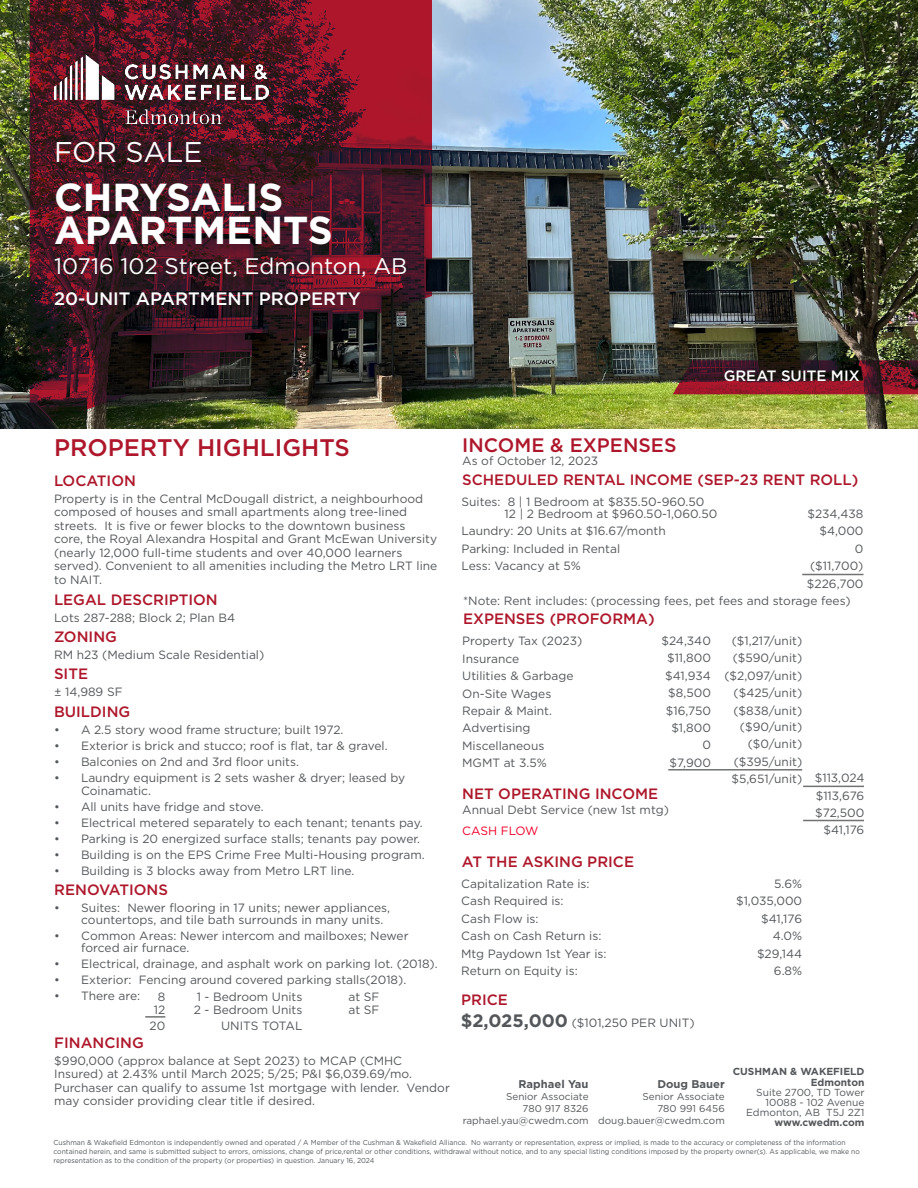
<style>
.page{position:relative;width:918px;height:1188px;background:#fff}
.page>*{position:absolute;margin:0;border:0;box-sizing:border-box;transform-origin:0 0}
.t1{font:700 39px/33px "Gotham";color:#fff}
.t2{font:28.5px "Gotham";color:#fff}
.t3{font:500 24px "Gotham";color:#ae172b}
.t4{font:22.5px "Gotham";color:#fff}
.t5{font:500 19.5px "Gotham";color:#ae172b}
.t6{font:500 18px "Gotham";color:#fff}
.t7{font:500 15px "Gotham";color:#ae172b}
.Body_Text{font:500 15px "Gotham";color:#fff}
.t8{font:12px/13.5px "Gotham";color:#54575a}
.t9{font:12px "Gotham";letter-spacing:-.01em;color:#f00028}
.Broker_Name{font:700 11.25px "Gotham";color:#54575a}
.Company_Address_Text{font:10.2px/10.2px "Gotham";color:#54575a;text-align:right}
.Company_Address_Text-2{font:700 10.2px "Gotham";color:#54575a}
.Broker_Contact_Smaller{font:9.9px/12px "Gotham";color:#54575a;text-align:right}
.disclaimer{font:7.2px/8.7px "Gotham";color:#54575a;scale:.95 1}
.s1{font-weight:700;font-size:18px}
.s2{font-weight:700}
</style>
<div class="page">
<img style="left:0;top:0;width:918px;height:428px">
<svg style="left:30px;top:0;width:402px;height:429px;background:#4e1e25"></svg>
<img style="left:54px;top:54px;width:214px;height:69px">
<svg style="left:673px;top:360px;width:245px;height:34px;background:#581722"></svg>
<hr style="left:802px;top:574px;width:62px;height:1px;background:#717272">
<hr style="left:668px;top:769px;width:134px;height:2px;background:#717272">
<hr style="left:803px;top:786px;width:61px;height:1px;background:#717272">
<hr style="left:803px;top:820px;width:61px;height:1px;background:#717272">
<hr style="left:145px;top:1016px;width:20px;height:2px;background:#717272">
<p class="t2" style="left:54px;top:134px;width:150px">FOR SALE</p>
<p class="t1" style="left:54px;top:181px;width:280px">CHRYSALIS<br>APARTMENTS</p>
<p class="t4" style="left:54px;top:251px;width:355px">10716 102 Street, Edmonton, AB</p>
<p class="t6" style="left:54px;top:286px;width:308px">20-UNIT APARTMENT PROPERTY</p>
<p class="Body_Text" style="left:724px;top:366px;width:137px">GREAT SUITE MIX</p>
<p class="t3" style="left:54px;top:432px;width:297px">PROPERTY HIGHLIGHTS</p>
<p class="t5" style="left:462px;top:433px;width:216px">INCOME &amp; EXPENSES</p>
<p class="t7" style="left:54px;top:471px;width:83px">LOCATION</p>
<p class="t7" style="left:462px;top:470px;width:398px">SCHEDULED RENTAL INCOME (SEP-23 RENT ROLL)</p>
<p class="t8" style="left:462px;top:454px;width:138px">As of October 12, 2023</p>
<p class="t8" style="left:54px;top:492px;width:385px">Property is in the Central McDougall district, a neighbourhood composed of houses and small apartments along tree-lined streets. It is five or fewer blocks to the downtown business core, the Royal Alexandra Hospital and Grant McEwan University (nearly 12,000 full-time students and over 40,000 learners served). Convenient to all amenities including the Metro LRT line to NAIT.</p>
<p class="t8" style="left:505px;top:495px;width:214px;line-height:12px;text-indent:-43px">Suites: 8 | 1 Bedroom at $835.50-960.50<br>12 | 2 Bedroom at $960.50-1,060.50</p>
<p class="t8" style="left:461px;top:524px;width:206px">Laundry: 20 Units at $16.67/month</p>
<p class="t8" style="left:461px;top:542px;width:160px">Parking: Included in Rental</p>
<p class="t8" style="left:461px;top:559px;width:121px">Less: Vacancy at 5%</p>
<p class="t8" style="left:807px;top:507px;width:58px">$234,438</p>
<p class="t8" style="left:819px;top:524px;width:46px">$4,000</p>
<p class="t8" style="left:855px;top:542px;width:10px">0</p>
<p class="t8" style="left:810px;top:559px;width:55px">($11,700)</p>
<p class="t8" style="left:807px;top:576px;width:58px">$226,700</p>
<p class="t7" style="left:54px;top:590px;width:165px">LEGAL DESCRIPTION</p>
<p class="t8" style="left:54px;top:610px;width:183px">Lots 287-288; Block 2; Plan B4</p>
<p class="t7" style="left:54px;top:627px;width:64px">ZONING</p>
<p class="t7" style="left:54px;top:664px;width:36px">SITE</p>
<p class="t8" style="left:54px;top:647px;width:212px">RM h23 (Medium Scale Residential)</p>
<p class="t8" style="left:54px;top:684px;width:70px">± 14,989 SF</p>
<p class="t7" style="left:54px;top:702px;width:78px">BUILDING</p>
<p class="t8" style="left:54px;top:723px;width:291px">• A 2.5 story wood frame structure; built 1972.</p>
<p class="t8" style="left:54px;top:739px;width:335px">• Exterior is brick and stucco; roof is flat, tar &amp; gravel.</p>
<p class="t8" style="left:54px;top:755px;width:246px">• Balconies on 2nd and 3rd floor units.</p>
<p class="t8" style="left:81px;top:771px;width:326px;text-indent:-27px">• Laundry equipment is 2 sets washer &amp; dryer; leased by<br>Coinamatic.</p>
<p class="t8" style="left:54px;top:800px;width:211px">• All units have fridge and stove.</p>
<p class="t8" style="left:54px;top:816px;width:370px">• Electrical metered separately to each tenant; tenants pay.</p>
<p class="t8" style="left:54px;top:832px;width:368px">• Parking is 20 energized surface stalls; tenants pay power.</p>
<p class="t8" style="left:54px;top:848px;width:372px">• Building is on the EPS Crime Free Multi-Housing program.</p>
<p class="t8" style="left:54px;top:864px;width:302px">• Building is 3 blocks away from Metro LRT line.</p>
<p class="t7" style="left:54px;top:880px;width:115px">RENOVATIONS</p>
<p class="t8" style="left:81px;top:902px;width:310px;line-height:12px;text-indent:-27px">• Suites: Newer flooring in 17 units; newer appliances, countertops, and tile bath surrounds in many units.</p>
<p class="t8" style="left:81px;top:930px;width:329px;line-height:12px;text-indent:-27px">• Common Areas: Newer intercom and mailboxes; Newer forced air furnace.</p>
<p class="t8" style="left:54px;top:957px;width:385px">• Electrical, drainage, and asphalt work on parking lot. (2018).</p>
<p class="t8" style="left:54px;top:973px;width:354px">• Exterior: Fencing around covered parking stalls(2018).</p>
<p class="t8" style="left:54px;top:989px;width:88px">• There are:</p>
<p class="t8" style="left:197px;top:990px;width:107px">1 - Bedroom Units</p>
<p class="t8" style="left:194px;top:1002px;width:110px">2 - Bedroom Units</p>
<p class="t8" style="left:221px;top:1018px;width:83px">UNITS TOTAL</p>
<p class="t8" style="left:158px;top:990px;width:9px">8</p>
<p class="t8" style="left:154px;top:1002px;width:13px">12</p>
<p class="t8" style="left:150px;top:1018px;width:17px">20</p>
<p class="t8" style="left:348px;top:990px;width:32px">at SF</p>
<p class="t8" style="left:348px;top:1002px;width:32px">at SF</p>
<p class="t7" style="left:54px;top:1033px;width:91px">FINANCING</p>
<p class="t8" style="left:54px;top:1054px;width:397px">$990,000 (approx balance at Sept 2023) to MCAP (CMHC Insured) at 2.43% until March 2025; 5/25; P&amp;I $6,039.69/mo.<br>Purchaser can qualify to assume 1st mortgage with lender. Vendor may consider providing clear title if desired.</p>
<p class="t8" style="left:463px;top:594px;width:389px">*Note: Rent includes: (processing fees, pet fees and storage fees)</p>
<p class="t7" style="left:463px;top:609px;width:193px">EXPENSES (PROFORMA)</p>
<p class="t8" style="left:462px;top:634px;width:122px">Property Tax (2023)</p>
<p class="t8" style="left:462px;top:651px;width:58px">Insurance</p>
<p class="t8" style="left:462px;top:669px;width:113px">Utilities &amp; Garbage</p>
<p class="t8" style="left:462px;top:686px;width:91px">On-Site Wages</p>
<p class="t8" style="left:462px;top:704px;width:91px">Repair &amp; Maint.</p>
<p class="t8" style="left:462px;top:721px;width:70px">Advertising</p>
<p class="t8" style="left:462px;top:738px;width:84px">Miscellaneous</p>
<p class="t8" style="left:462px;top:756px;width:86px">MGMT at 3.5%</p>
<p class="t8" style="left:661px;top:634px;width:51px">$24,340</p>
<p class="t8" style="left:667px;top:651px;width:45px">$11,800</p>
<p class="t8" style="left:665px;top:669px;width:47px">$41,934</p>
<p class="t8" style="left:668px;top:686px;width:44px">$8,500</p>
<p class="t8" style="left:666px;top:703px;width:47px">$16,750</p>
<p class="t8" style="left:671px;top:721px;width:41px">$1,800</p>
<p class="t8" style="left:702px;top:738px;width:10px">0</p>
<p class="t8" style="left:670px;top:756px;width:43px">$7,900</p>
<p class="t7" style="left:462px;top:784px;width:197px">NET OPERATING INCOME</p>
<p class="t8" style="left:462px;top:802px;width:208px">Annual Debt Service (new 1st mtg)</p>
<p class="t9" style="left:462px;top:823px;width:78px">CASH FLOW</p>
<p class="t7" style="left:462px;top:852px;width:174px">AT THE ASKING PRICE</p>
<p class="t8" style="left:461px;top:877px;width:130px">Capitalization Rate is:</p>
<p class="t8" style="left:461px;top:894px;width:104px">Cash Required is:</p>
<p class="t8" style="left:461px;top:912px;width:79px">Cash Flow is:</p>
<p class="t8" style="left:461px;top:929px;width:142px">Cash on Cash Return is:</p>
<p class="t8" style="left:461px;top:946px;width:147px">Mtg Paydown 1st Year is:</p>
<p class="t8" style="left:461px;top:964px;width:118px">Return on Equity is:</p>
<p class="t7" style="left:461px;top:990px;width:48px">PRICE</p>
<p class="t8" style="left:461px;top:1016px;width:235px"><span class="s1">$2,025,000</span> ($101,250 PER UNIT)</p>
<p class="t8" style="left:732px;top:634px;width:72px">($1,217/unit)</p>
<p class="t8" style="left:733px;top:651px;width:71px">($590/unit)</p>
<p class="t8" style="left:724px;top:669px;width:79px">($2,097/unit)</p>
<p class="t8" style="left:734px;top:686px;width:70px">($425/unit)</p>
<p class="t8" style="left:733px;top:702px;width:70px;line-height:16.5px;text-align:center">($838/unit) ($90/unit)</p>
<p class="t8" style="left:748px;top:737px;width:56px">($0/unit)</p>
<p class="t8" style="left:734px;top:755px;width:70px">($395/unit)</p>
<p class="t8" style="left:731px;top:772px;width:72px">$5,651/unit)</p>
<p class="t8" style="left:815px;top:771px;width:51px">$113,024</p>
<p class="t8" style="left:816px;top:788px;width:50px">$113,676</p>
<p class="t8" style="left:815px;top:805px;width:51px">$72,500</p>
<p class="t8" style="left:823px;top:823px;width:43px">$41,176</p>
<p class="t8" style="left:774px;top:877px;width:30px">5.6%</p>
<p class="t8" style="left:736px;top:894px;width:68px">$1,035,000</p>
<p class="t8" style="left:761px;top:912px;width:43px">$41,176</p>
<p class="t8" style="left:773px;top:929px;width:31px">4.0%</p>
<p class="t8" style="left:757px;top:946px;width:47px">$29,144</p>
<p class="t8" style="left:774px;top:964px;width:30px">6.8%</p>
<p class="Broker_Name" style="left:519px;top:1076px;width:72px">Raphael Yau</p>
<p class="Broker_Contact_Smaller" style="left:463px;top:1090px;width:127px">Senior Associate<br>780 917 8326 raphael.yau@cwedm.com</p>
<p class="Broker_Name" style="left:657px;top:1076px;width:69px">Doug Bauer</p>
<p class="Broker_Contact_Smaller" style="left:598px;top:1090px;width:128px">Senior Associate<br>780 991 6456 doug.bauer@cwedm.com</p>
<p class="Company_Address_Text-2" style="left:733px;top:1065px;width:133px">CUSHMAN &amp; WAKEFIELD</p>
<p class="Company_Address_Text-2" style="left:811px;top:1075px;width:55px">Edmonton</p>
<p class="Company_Address_Text" style="left:746px;top:1087px;width:120px">Suite 2700, TD Tower<br>10088 - 102 Avenue<br>Edmonton, AB T5J 2Z1 <span class="s2">www.cwedm.com</span></p>
<p class="disclaimer" style="left:54px;top:1138px;width:850px">Cushman &amp; Wakefield Edmonton is independently owned and operated / A Member of the Cushman &amp; Wakefield Alliance. No warranty or representation, express or implied, is made to the accuracy or completeness of the information contained herein, and same is submitted subject to errors, omissions, change of price,rental or other conditions, withdrawal without notice, and to any special listing conditions imposed by the property owner(s). As applicable, we make no representation as to the condition of the property (or properties) in question. January 16, 2024</p>
</div>
